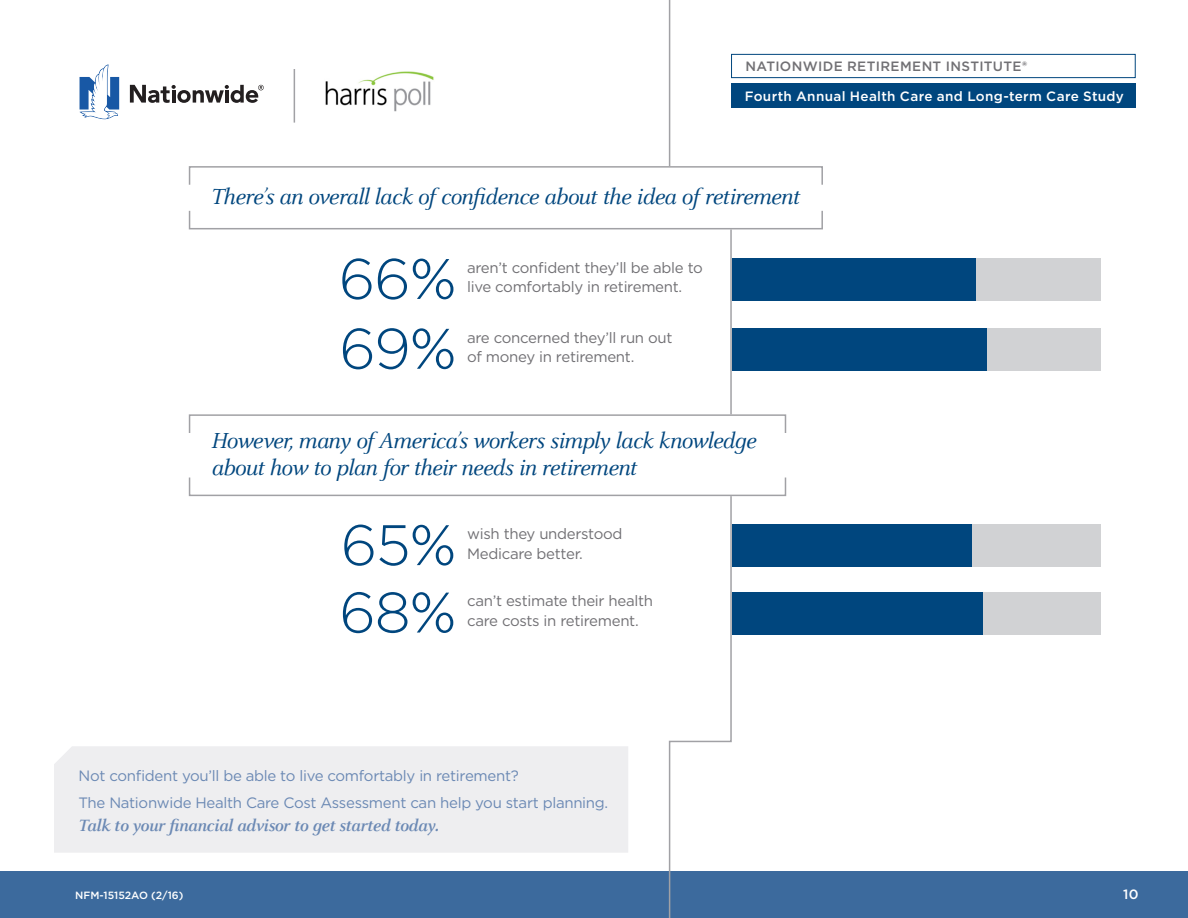
<style>
.page{position:relative;width:1188px;height:918px;background:#fff}
.page>*{position:absolute;margin:0;border:0;box-sizing:border-box;transform-origin:0 0}
.copy{font:300 57px "Gotham";letter-spacing:-.02em;color:#00467e}
.headline_sm{font:italic 24px/27px "Celeste OT";letter-spacing:-.03em;color:#00467e}
.copy-2{font:italic 700 18px "Celeste OT";letter-spacing:-.02em;color:#6b89b4}
.copy-3{font:15px/19.5px "Gotham";letter-spacing:-.02em;color:#717074}
.copy-4{font:15px "Gotham";letter-spacing:-.02em;color:#6b89b4}
.t1{font:500 13.5px "Gotham";letter-spacing:.025em;color:#fff}
.t2{font:500 13.5px "Gotham";letter-spacing:.025em;color:#717074}
.t3{font:500 10.5px "Gotham";color:#fff}
.s1{font-weight:700}
</style>
<div class="page">
<div style="left:0;top:871px;width:1188px;height:47px;background:#3c6a9d"></div>
<img style="left:325px;top:71px;width:109px;height:41px">
<hr style="left:294px;top:69px;width:1px;height:54px;background:#a1a1a5">
<svg style="left:130px;top:85px;width:134px;height:18px"></svg>
<svg style="left:80px;top:65px;width:39px;height:54px"></svg>
<div style="left:975px;top:259px;width:126px;height:42px;background:#d1d2d4"></div>
<div style="left:732px;top:259px;width:243px;height:42px;background:#00467e"></div>
<div style="left:986px;top:328px;width:115px;height:43px;background:#d1d2d4"></div>
<div style="left:732px;top:328px;width:254px;height:43px;background:#00467e"></div>
<div style="left:971px;top:525px;width:129px;height:42px;background:#d1d2d4"></div>
<div style="left:732px;top:525px;width:240px;height:42px;background:#00467e"></div>
<div style="left:983px;top:592px;width:118px;height:42px;background:#d1d2d4"></div>
<div style="left:732px;top:592px;width:251px;height:42px;background:#00467e"></div>
<svg style="left:188px;top:210px;width:635px;height:20px"></svg>
<svg style="left:188px;top:165px;width:635px;height:20px"></svg>
<svg style="left:188px;top:414px;width:599px;height:19px"></svg>
<hr style="left:730px;top:229px;width:2px;height:185px;background:#a1a1a5">
<hr style="left:669px;top:0;width:1px;height:166px;background:#a1a1a5">
<div style="left:731px;top:54px;width:405px;height:24px;border:1px solid #00467e"></div>
<div style="left:731px;top:84px;width:405px;height:24px;background:#00467e"></div>
<svg style="left:188px;top:477px;width:599px;height:441px"></svg>
<div style="left:54px;top:746px;width:574px;height:107px;background:#eeeef0"></div>
<p class="t2" style="left:746px;top:58px;width:283px">NATIONWIDE RETIREMENT INSTITUTE<span class="s1">®</span></p>
<p class="t1" style="left:745px;top:87px;width:381px">Fourth Annual Health Care and Long-term Care Study</p>
<p class="headline_sm" style="left:211px;top:183px;width:590px">There’s an overall lack of confidence about the idea of retirement</p>
<p class="copy" style="left:339px;top:243px;width:119px">66%</p>
<p class="copy" style="left:339px;top:313px;width:119px">69%</p>
<p class="copy-3" style="left:467px;top:257px;width:237px">aren’t confident they’ll be able to live comfortably in retirement.</p>
<p class="copy-3" style="left:467px;top:327px;width:207px">are concerned they’ll run out of money in retirement.</p>
<p class="headline_sm" style="left:211px;top:427px;width:546px">However, many of America’s workers simply lack knowledge about how to plan for their needs in retirement</p>
<p class="copy" style="left:341px;top:509px;width:117px">65%</p>
<p class="copy" style="left:339px;top:576px;width:119px">68%</p>
<p class="copy-3" style="left:467px;top:524px;width:157px">wish they understood<br>Medicare better.</p>
<p class="copy-3" style="left:467px;top:591px;width:187px">can’t estimate their health care costs in retirement.</p>
<p class="copy-4" style="left:78px;top:766px;width:442px">Not confident you’ll be able to live comfortably in retirement?</p>
<p class="copy-4" style="left:78px;top:793px;width:531px">The Nationwide Health Care Cost Assessment can help you start planning.</p>
<p class="copy-2" style="left:78px;top:814px;width:362px">Talk to your financial advisor to get started today.</p>
<p class="t3" style="left:75px;top:888px;width:110px">NFM-15152AO (2/16)</p>
<p class="t1" style="left:1123px;top:885px;width:17px">10</p>
</div>
